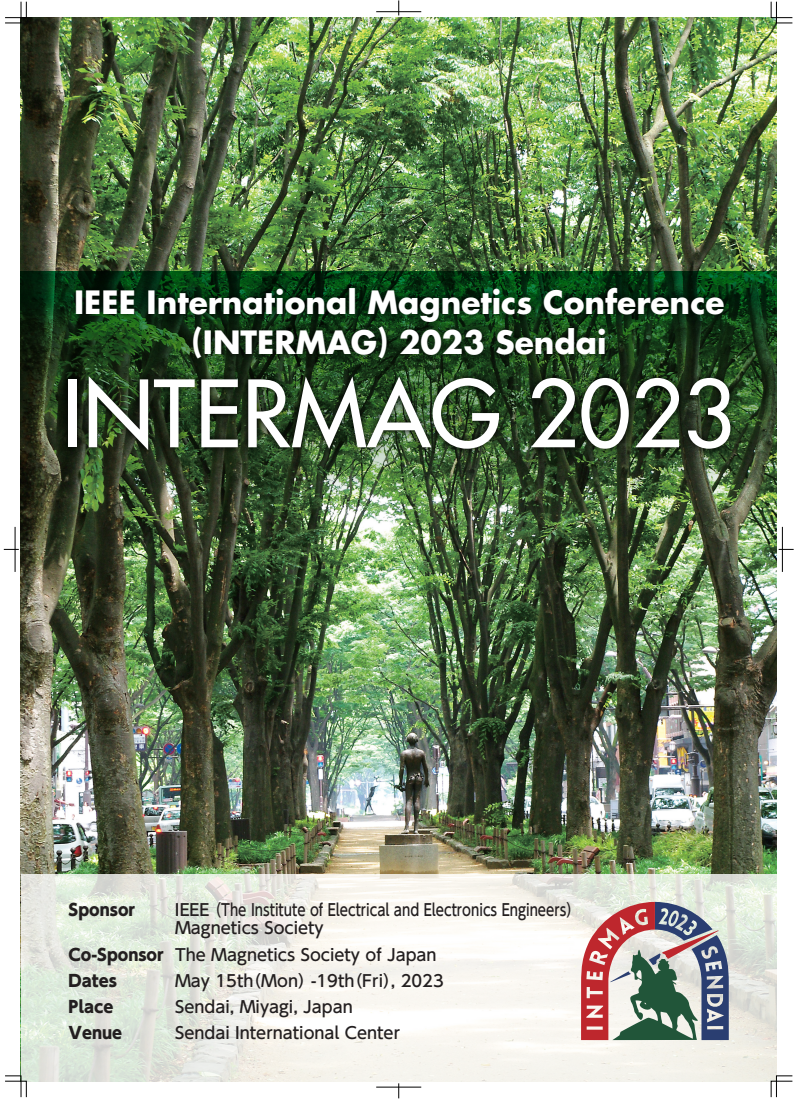
<style>
.page{position:relative;width:798px;height:1099px;background:#fff}
.page>*{position:absolute;margin:0;border:0;box-sizing:border-box;transform-origin:0 0}
.t1{font:90px "Futura";color:#fff}
.t2{font:700 31.25px/40px "Futura";color:#fff;text-align:center}
.t3{font:500 16.25px/18.8px "UD Shin Go Pro";color:#231f20}
.t4{font:800 16.25px "UD Shin Go Pro";color:#231f20}
.s1{font-weight:800}
</style>
<div class="page">
<img style="left:21px;top:18px;width:755px;height:855px">
<svg style="left:21px;top:271px;width:754px;height:124px;background:#0d3715"></svg>
<svg style="left:21px;top:873px;width:755px;height:208px"></svg>
<img style="left:20px;top:395px;width:757px;height:106px">
<img style="left:63px;top:276px;width:672px;height:81px">
<img style="left:51px;top:357px;width:694px;height:125px">
<svg style="left:581px;top:901px;width:147px;height:139px;background:#a09191"></svg>
<svg style="left:5px;top:1075px;width:22px;height:22px"></svg>
<svg style="left:5px;top:1px;width:22px;height:22px"></svg>
<svg style="left:770px;top:1px;width:22px;height:22px"></svg>
<svg style="left:770px;top:1075px;width:22px;height:22px"></svg>
<svg style="left:4px;top:549px;width:15px;height:1px"></svg>
<hr style="left:15px;top:527px;width:1px;height:45px;background:#000">
<svg style="left:778px;top:549px;width:15px;height:1px"></svg>
<hr style="left:782px;top:527px;width:1px;height:45px;background:#000">
<hr style="left:376px;top:12px;width:45px;height:1px;background:#000">
<svg style="left:398px;top:0;width:1px;height:15px"></svg>
<hr style="left:376px;top:1086px;width:45px;height:1px;background:#000">
<svg style="left:398px;top:1083px;width:1px;height:15px"></svg>
<h2 class="t2" style="left:74px;top:281px;width:651px">IEEE International Magnetics Conference (INTERMAG) 2023 Sendai</h2>
<h1 class="t1" style="left:62px;top:355px;width:674px">INTERMAG 2023</h1>
<p class="t4" style="left:69px;top:896px;width:68px">Sponsor</p>
<p class="t3" style="left:175px;top:899px;width:406px">IEEE （The Institute of Electrical and Electronics Engineers）<br>Magnetics Society</p>
<p class="t3" style="left:69px;top:940px;width:369px;line-height:26.2px"><span class="s1">Co-Sponsor</span> The Magnetics Society of Japan<br><span class="s1">Dates</span></p>
<p class="t3" style="left:175px;top:970px;width:270px">May 15th（Mon）-19th（Fri）, 2023</p>
<p class="t4" style="left:69px;top:993px;width:46px">Place</p>
<p class="t3" style="left:175px;top:997px;width:179px">Sendai, Miyagi, Japan</p>
<p class="t4" style="left:69px;top:1019px;width:55px">Venue</p>
<p class="t3" style="left:175px;top:1023px;width:226px">Sendai International Center</p>
</div>
